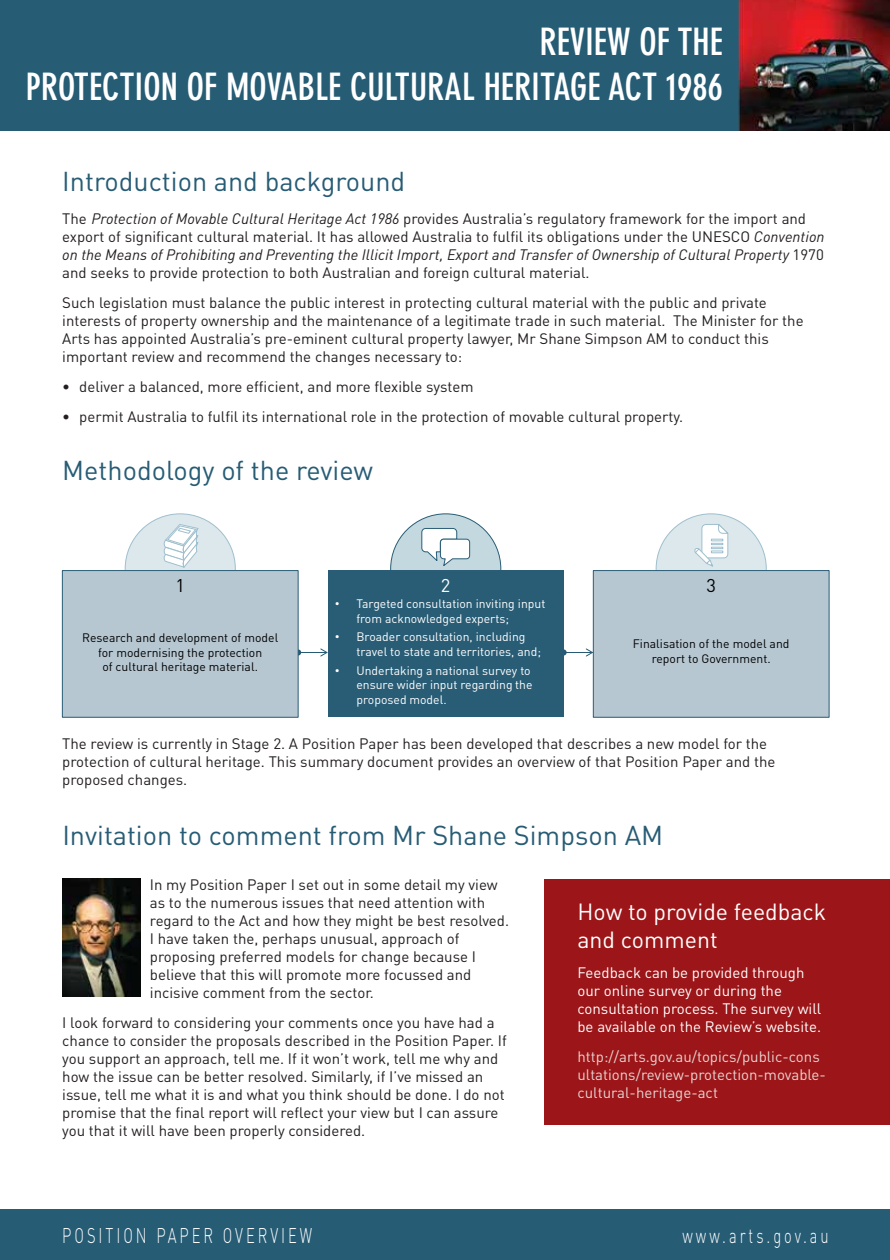
<style>
.page{position:relative;width:890px;height:1260px;background:#fff}
.page>*{position:absolute;margin:0;border:0;box-sizing:border-box;transform-origin:0 0}
.t1{font:700 condensed 37.2px/44.7px "DIN Neuzeit Grotesk Std";color:#fff;text-align:right}
.t2{font:27px "DIN Pro";color:#275c75}
.t3{font:23.1px/27.8px "DIN Pro";color:#fff}
.t4{font:300 21px "DIN Pro";letter-spacing:.2em;color:#fff;scale:.7 1}
.t5{font:18.3px "DIN Pro";color:#010101}
.t6{font:18.3px "DIN Pro";color:#fff}
.t7{font:15px/18px "DIN Pro";color:#231f20}
.t8{font:15px/18px "DIN Pro";color:#fff}
.t9{font:italic 15px "DIN";color:#231f20}
.t10{font:15px/18px "DIN Pro";color:#e7d3d1}
.t11{font:12.15px/14.5px "DIN Pro";color:#fff}
.t12{font:12.15px/14.5px "DIN Pro";color:#010101;text-align:center}
.s1{font-family:"DIN";font-style:italic}
.s2{font-family:"DIN Pro";font-style:normal}
.s3{font-family:"Arial"}
</style>
<div class="page">
<div style="left:0;top:1209px;width:890px;height:51px;background:#275c75"></div>
<div style="left:0;top:0;width:739px;height:131px;background:#275c75"></div>
<img style="left:739px;top:0;width:151px;height:131px">
<div style="left:544px;top:879px;width:346px;height:245px;background:#9c1518"></div>
<svg style="left:299px;top:648px;width:29px;height:9px"></svg>
<svg style="left:564px;top:648px;width:29px;height:9px"></svg>
<div style="left:560px;top:649px;width:7px;height:6px;background:#275b75;border-radius:50%"></div>
<div style="left:391px;top:514px;width:110px;height:110px;background:#c4d9df;border-radius:50%"></div>
<div style="left:656px;top:514px;width:110px;height:110px;background:#dce8ec;border-radius:50%"></div>
<div style="left:328px;top:570px;width:236px;height:147px;background:#295d76"></div>
<div style="left:125px;top:514px;width:110px;height:110px;background:#dce8ec;border-radius:50%"></div>
<div style="left:62px;top:570px;width:237px;height:148px;background:#b6c7d2;border:1px solid #295d76"></div>
<div style="left:593px;top:570px;width:236px;height:148px;background:#b6c7d2;border:1px solid #295d76"></div>
<svg style="left:163px;top:524px;width:36px;height:44px"></svg>
<svg style="left:421px;top:528px;width:50px;height:38px"></svg>
<svg style="left:694px;top:524px;width:35px;height:43px"></svg>
<img style="left:62px;top:879px;width:79px;height:118px">
<h1 class="t1" style="left:26px;top:20px;width:699px">REVIEW OF THE<br>PROTECTION OF MOVABLE CULTURAL HERITAGE ACT 1986</h1>
<h2 class="t2" style="left:62px;top:163px;width:345px">Introduction and background</h2>
<p class="t7" style="left:62px;top:209px;width:764px">The <span class="s1">Protection of Movable Cultural Heritage Act 1986</span> provides Australia’s regulatory framework for the import and export of significant cultural material. It has allowed Australia to fulfil its obligations under the UNESCO <span class="s1">Convention</span></p>
<p class="t9" style="left:62px;top:245px;width:763px">on the Means of Prohibiting and Preventing the Illicit Import, Export and Transfer of Ownership of Cultural Property <span class="s2">1970</span></p>
<p class="t7" style="left:62px;top:257px;width:706px;line-height:30px">and seeks to provide protection to both Australian and foreign cultural material.<br>Such legislation must balance the public interest in protecting cultural material with the public and private</p>
<p class="t7" style="left:62px;top:311px;width:743px">interests of property ownership and the maintenance of a legitimate trade in such material. The Minister for the<br>Arts has appointed Australia’s pre-eminent cultural property lawyer, Mr Shane Simpson AM to conduct this important review and recommend the changes necessary to:</p>
<p class="t7" style="left:62px;top:377px;width:413px">• deliver a balanced, more efficient, and more flexible system</p>
<p class="t7" style="left:62px;top:407px;width:622px">• permit Australia to fulfil its international role in the protection of movable cultural property.</p>
<h2 class="t2" style="left:62px;top:451px;width:312px">Methodology of the review</h2>
<p class="t5" style="left:175px;top:573px;width:11px">1</p>
<p class="t12" style="left:82px;top:630px;width:198px">Research and development of model for modernising the protection<br>of cultural heritage material.</p>
<p class="t6" style="left:441px;top:573px;width:11px">2</p>
<p class="t11" style="left:356px;top:596px;width:190px;text-indent:-21px"><span class="s3">•</span> Targeted consultation inviting input from acknowledged experts;</p>
<p class="t11" style="left:356px;top:629px;width:186px;text-indent:-21px"><span class="s3">•</span> Broader consultation, including travel to state and territories, and;</p>
<p class="t11" style="left:356px;top:662px;width:178px;text-indent:-21px"><span class="s3">•</span> Undertaking a national survey to ensure wider input regarding the proposed model.</p>
<p class="t5" style="left:706px;top:573px;width:11px">3</p>
<p class="t12" style="left:633px;top:636px;width:158px">Finalisation of the model and report to Government.</p>
<p class="t7" style="left:62px;top:734px;width:715px">The review is currently in Stage 2. A Position Paper has been developed that describes a new model for the protection of cultural heritage. This summary document provides an overview of that Position Paper and the proposed changes.</p>
<h2 class="t2" style="left:62px;top:817px;width:602px">Invitation to comment from Mr Shane Simpson AM</h2>
<p class="t7" style="left:150px;top:874px;width:361px">In my Position Paper I set out in some detail my view as to the numerous issues that need attention with regard to the Act and how they might be best resolved.<br>I have taken the, perhaps unusual, approach of proposing preferred models for change because I believe that this will promote more focussed and incisive comment from the sector.</p>
<p class="t7" style="left:62px;top:1012px;width:446px">I look forward to considering your comments once you have had a chance to consider the proposals described in the Position Paper. If you support an approach, tell me. If it won’t work, tell me why and how the issue can be better resolved. Similarly, if I’ve missed an issue, tell me what it is and what you think should be done. I do not promise that the final report will reflect your view but I can assure you that it will have been properly considered.</p>
<h3 class="t3" style="left:577px;top:897px;width:250px">How to provide feedback and comment</h3>
<p class="t8" style="left:577px;top:962px;width:245px">Feedback can be provided through our online survey or during the consultation process. The survey will be available on the Review’s website.</p>
<p class="t10" style="left:577px;top:1046px;width:250px">http://arts.gov.au/topics/public-cons ultations/review-protection-movable&shy;cultural-heritage-act</p>
<h3 class="t4" style="left:62px;top:1221px;width:358px">POSITION PAPER OVERVIEW</h3>
<h3 class="t4" style="left:682px;top:1221px;width:210px">www.arts.gov.au</h3>
</div>
